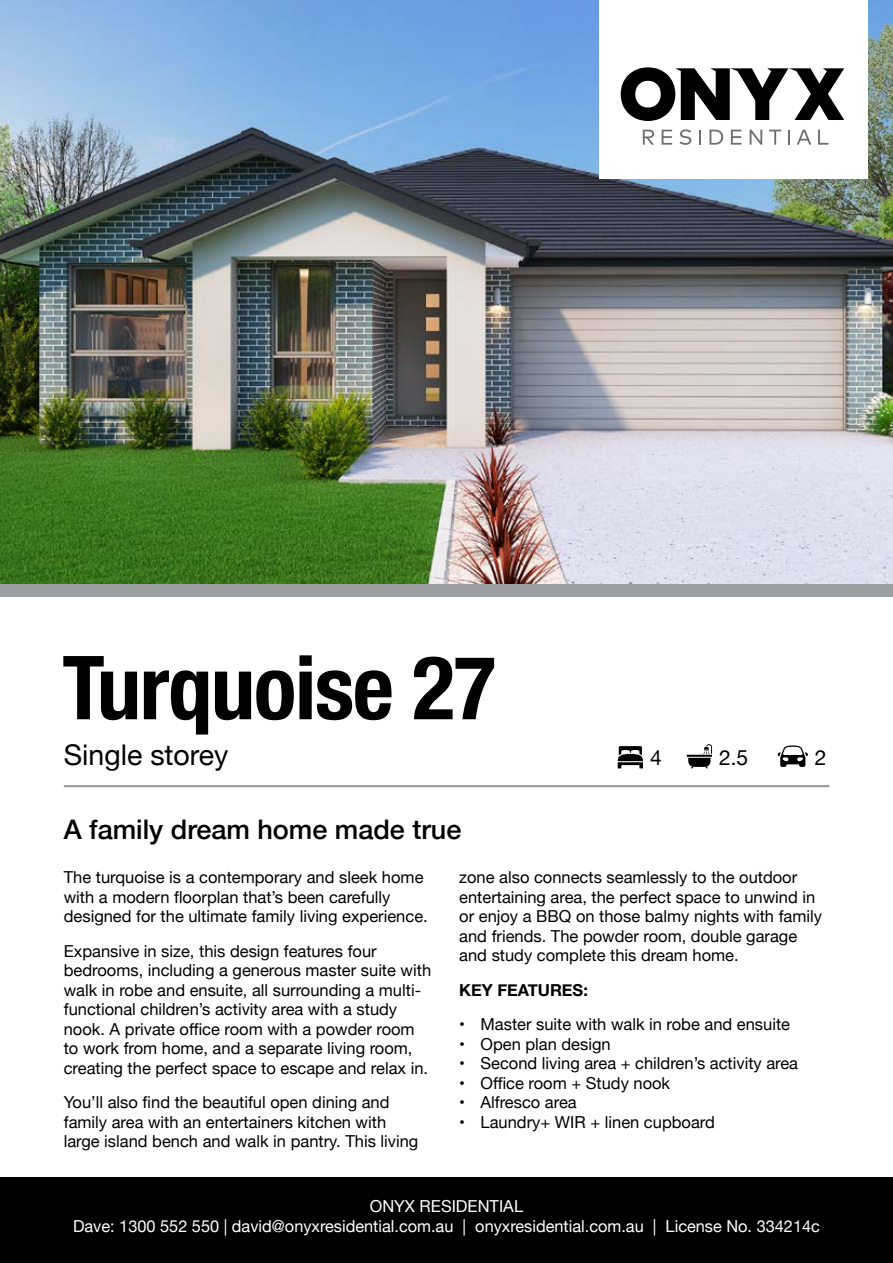
<style>
.page{position:relative;width:893px;height:1263px;background:#fff}
.page>*{position:absolute;margin:0;border:0;box-sizing:border-box;transform-origin:0 0}
.t1{font:700 condensed 88.5px "Helvetica Neue";letter-spacing:-.015em;color:#000}
.t2{font:28.5px "Helvetica Neue";color:#000}
.t3{font:500 27px "Helvetica Neue";color:#000}
.t4{font:21px "Helvetica Neue";color:#000}
.t5{font:16.5px/19.5px "Helvetica Neue";color:#000}
.t6{font:16.5px/19.8px "Helvetica Neue";color:#fff;text-align:center}
.t7{font:700 16.5px "Helvetica Neue";color:#000}
</style>
<div class="page">
<div style="left:0;top:1178px;width:893px;height:85px;background:#000"></div>
<img style="left:0;top:0;width:893px;height:584px">
<div style="left:0;top:584px;width:893px;height:13px;background:#9b9fa2"></div>
<div style="left:600px;top:0;width:268px;height:179px;background:#fff"></div>
<hr style="left:64px;top:785px;width:765px;height:2px;background:#9b9fa2">
<svg style="left:778px;top:745px;width:30px;height:22px"></svg>
<svg style="left:687px;top:744px;width:25px;height:24px"></svg>
<svg style="left:618px;top:746px;width:25px;height:22px"></svg>
<svg style="left:621px;top:67px;width:223px;height:54px"></svg>
<svg style="left:643px;top:130px;width:11px;height:15px"></svg>
<svg style="left:662px;top:130px;width:10px;height:15px"></svg>
<svg style="left:679px;top:129px;width:12px;height:16px"></svg>
<svg style="left:699px;top:130px;width:2px;height:15px"></svg>
<svg style="left:709px;top:130px;width:14px;height:15px"></svg>
<svg style="left:731px;top:130px;width:10px;height:15px"></svg>
<svg style="left:750px;top:130px;width:12px;height:15px"></svg>
<svg style="left:769px;top:130px;width:12px;height:15px"></svg>
<svg style="left:788px;top:130px;width:2px;height:15px"></svg>
<svg style="left:797px;top:130px;width:14px;height:15px"></svg>
<svg style="left:818px;top:130px;width:10px;height:15px"></svg>
<h1 class="t1" style="left:62px;top:614px;width:435px">Turquoise 27</h1>
<h2 class="t2" style="left:64px;top:734px;width:166px">Single storey</h2>
<p class="t4" style="left:650px;top:743px;width:13px">4</p>
<p class="t4" style="left:719px;top:743px;width:31px">2.5</p>
<p class="t4" style="left:815px;top:743px;width:13px">2</p>
<h3 class="t3" style="left:64px;top:808px;width:399px">A family dream home made true</h3>
<p class="t5" style="left:64px;top:868px;width:365px">The turquoise is a contemporary and sleek home with a modern floorplan that’s been carefully designed for the ultimate family living experience.</p>
<p class="t5" style="left:64px;top:942px;width:369px">Expansive in size, this design features four bedrooms, including a generous master suite with walk in robe and ensuite, all surrounding a multi&shy;functional children’s activity area with a study nook. A private office room with a powder room to work from home, and a separate living room, creating the perfect space to escape and relax in.</p>
<p class="t5" style="left:64px;top:1093px;width:356px">You’ll also find the beautiful open dining and family area with an entertainers kitchen with large island bench and walk in pantry. This living</p>
<p class="t5" style="left:459px;top:868px;width:364px">zone also connects seamlessly to the outdoor entertaining area, the perfect space to unwind in or enjoy a BBQ on those balmy nights with family and friends. The powder room, double garage and study complete this dream home.</p>
<p class="t7" style="left:459px;top:977px;width:130px">KEY FEATURES:</p>
<p class="t5" style="left:459px;top:1015px;width:332px">• Master suite with walk in robe and ensuite</p>
<p class="t5" style="left:459px;top:1035px;width:153px">• Open plan design</p>
<p class="t5" style="left:459px;top:1054px;width:340px">• Second living area + children’s activity area</p>
<p class="t5" style="left:459px;top:1074px;width:212px">• Office room + Study nook</p>
<p class="t5" style="left:459px;top:1093px;width:119px">• Alfresco area</p>
<p class="t5" style="left:459px;top:1113px;width:257px">• Laundry+ WIR + linen cupboard</p>
<p class="t6" style="left:73px;top:1197px;width:748px">ONYX RESIDENTIAL<br>Dave: 1300 552 550 | david@onyxresidential.com.au | onyxresidential.com.au | License No. 334214c</p>
</div>
